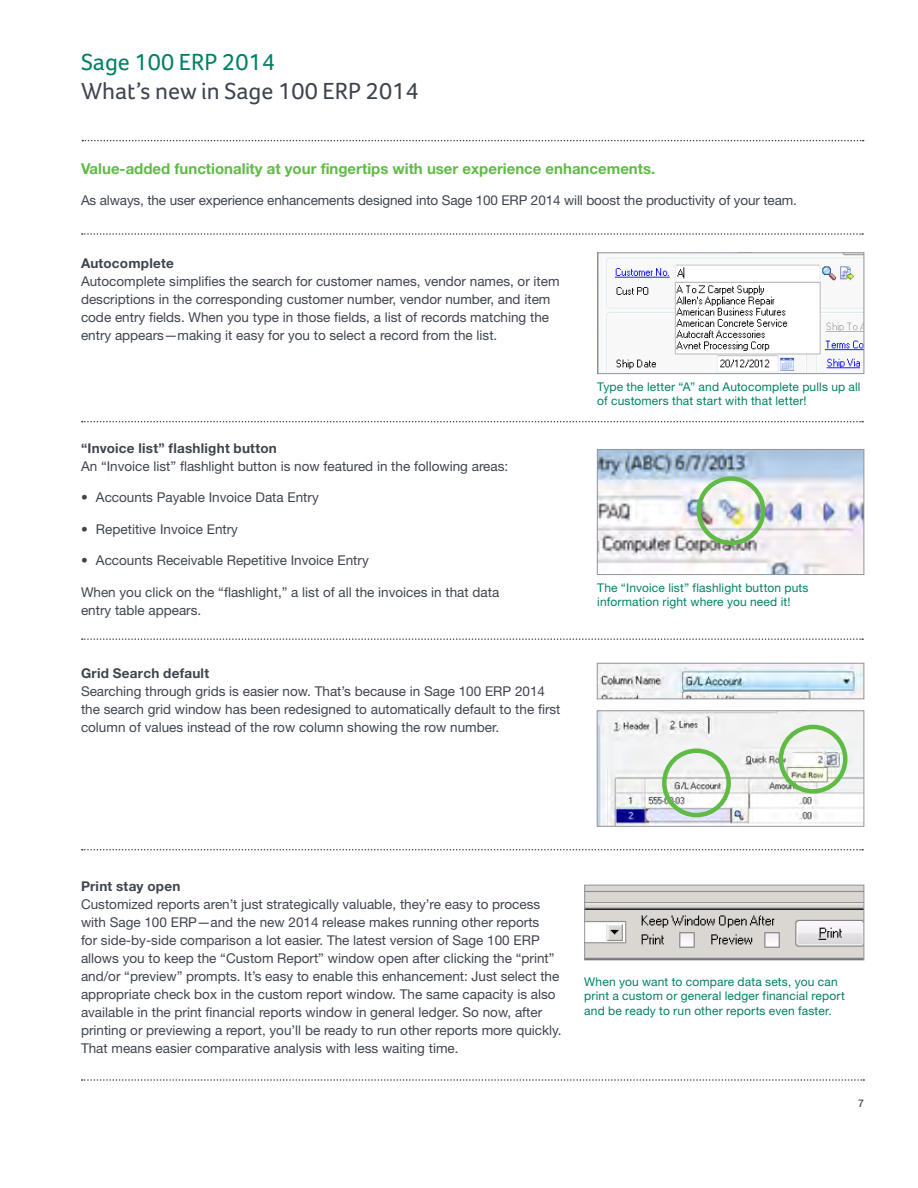
<style>
.page{position:relative;width:918px;height:1188px;background:#fff}
.page>*{position:absolute;margin:0;border:0;box-sizing:border-box;transform-origin:0 0}
.t1{font:24px "Foco";color:#3e444f}
.t2{font:24px "Foco";color:#008066}
.Body_Copy{font:700 15px "Helvetica Neue LT Std";color:#60bb46}
.Body_Copy-2{font:13.5px/18px "Helvetica Neue LT Std";color:#3e444f}
.Body_Copy-3{font:12px/14.2px "Helvetica Neue LT Std";letter-spacing:.015em;color:#008066}
.t3{font:10.5px "Helvetica Neue LT Std";color:#231f20}
.s1{font-weight:700}
</style>
<div class="page">
<svg style="left:82px;top:140px;width:782px;height:1px"></svg>
<svg style="left:82px;top:1079px;width:782px;height:2px"></svg>
<img style="left:606px;top:255px;width:256px;height:117px">
<div style="left:598px;top:253px;width:266px;height:121px;border:1px solid #8f959d"></div>
<svg style="left:82px;top:233px;width:781px;height:2px"></svg>
<svg style="left:82px;top:421px;width:781px;height:1px"></svg>
<svg style="left:82px;top:638px;width:781px;height:2px"></svg>
<svg style="left:82px;top:849px;width:781px;height:1px"></svg>
<img style="left:599px;top:451px;width:263px;height:122px">
<div style="left:597px;top:449px;width:267px;height:126px;border:1px solid #8f959d"></div>
<div style="left:697px;top:476px;width:68px;height:69px;border:4px solid #60bb46;border-radius:50%"></div>
<img style="left:599px;top:713px;width:263px;height:111px">
<div style="left:597px;top:711px;width:267px;height:115px;border:1px solid #8f959d"></div>
<img style="left:599px;top:665px;width:263px;height:32px">
<div style="left:597px;top:663px;width:267px;height:36px;border:1px solid #8f959d"></div>
<img style="left:587px;top:887px;width:275px;height:71px">
<div style="left:585px;top:885px;width:279px;height:75px;border:1px solid #8f959d"></div>
<div style="left:779px;top:725px;width:69px;height:69px;border:4px solid #60bb46;border-radius:50%"></div>
<div style="left:662px;top:748px;width:69px;height:69px;border:4px solid #60bb46;border-radius:50%"></div>
<h1 class="t2" style="left:81px;top:48px;width:195px">Sage 100 ERP 2014</h1>
<h1 class="t1" style="left:81px;top:77px;width:339px">What’s new in Sage 100 ERP 2014</h1>
<p class="Body_Copy" style="left:81px;top:159px;width:576px">Value-added functionality at your fingertips with user experience enhancements.</p>
<p class="Body_Copy-2" style="left:81px;top:191px;width:717px">As always, the user experience enhancements designed into Sage 100 ERP 2014 will boost the productivity of your team.</p>
<p class="Body_Copy-2" style="left:81px;top:254px;width:480px"><span class="s1">Autocomplete<br></span>Autocomplete simplifies the search for customer names, vendor names, or item descriptions in the corresponding customer number, vendor number, and item code entry fields. When you type in those fields, a list of records matching the entry appears—making it easy for you to select a record from the list.</p>
<p class="Body_Copy-2" style="left:81px;top:439px;width:429px"><span class="s1">“Invoice list” flashlight button<br></span>An “Invoice list” flashlight button is now featured in the following areas:</p>
<p class="Body_Copy-2" style="left:81px;top:488px;width:239px">• Accounts Payable Invoice Data Entry</p>
<p class="Body_Copy-2" style="left:81px;top:520px;width:159px">• Repetitive Invoice Entry</p>
<p class="Body_Copy-2" style="left:81px;top:551px;width:289px">• Accounts Receivable Repetitive Invoice Entry</p>
<p class="Body_Copy-2" style="left:81px;top:583px;width:420px">When you click on the “flashlight,” a list of all the invoices in that data entry table appears.</p>
<p class="Body_Copy-2" style="left:81px;top:664px;width:481px"><span class="s1">Grid Search default<br></span>Searching through grids is easier now. That’s because in Sage 100 ERP 2014 the search grid window has been redesigned to automatically default to the first column of values instead of the row column showing the row number.</p>
<p class="Body_Copy-3" style="left:597px;top:379px;width:265px">Type the letter “A” and Autocomplete pulls up all of customers that start with that letter!</p>
<p class="Body_Copy-3" style="left:597px;top:580px;width:213px">The “Invoice list” flashlight button puts information right where you need it!</p>
<p class="Body_Copy-2" style="left:81px;top:877px;width:482px"><span class="s1">Print stay open<br></span>Customized reports aren’t just strategically valuable, they’re easy to process with Sage 100 ERP—and the new 2014 release makes running other reports<br>for side-by-side comparison a lot easier. The latest version of Sage 100 ERP allows you to keep the “Custom Report” window open after clicking the “print” and/or “preview” prompts. It’s easy to enable this enhancement: Just select the appropriate check box in the custom report window. The same capacity is also available in the print financial reports window in general ledger. So now, after printing or previewing a report, you’ll be ready to run other reports more quickly.<br>That means easier comparative analysis with less waiting time.</p>
<p class="Body_Copy-3" style="left:584px;top:974px;width:262px">When you want to compare data sets, you can print a custom or general ledger financial report and be ready to run other reports even faster.</p>
<p class="t3" style="left:858px;top:1097px;width:7px">7</p>
</div>
